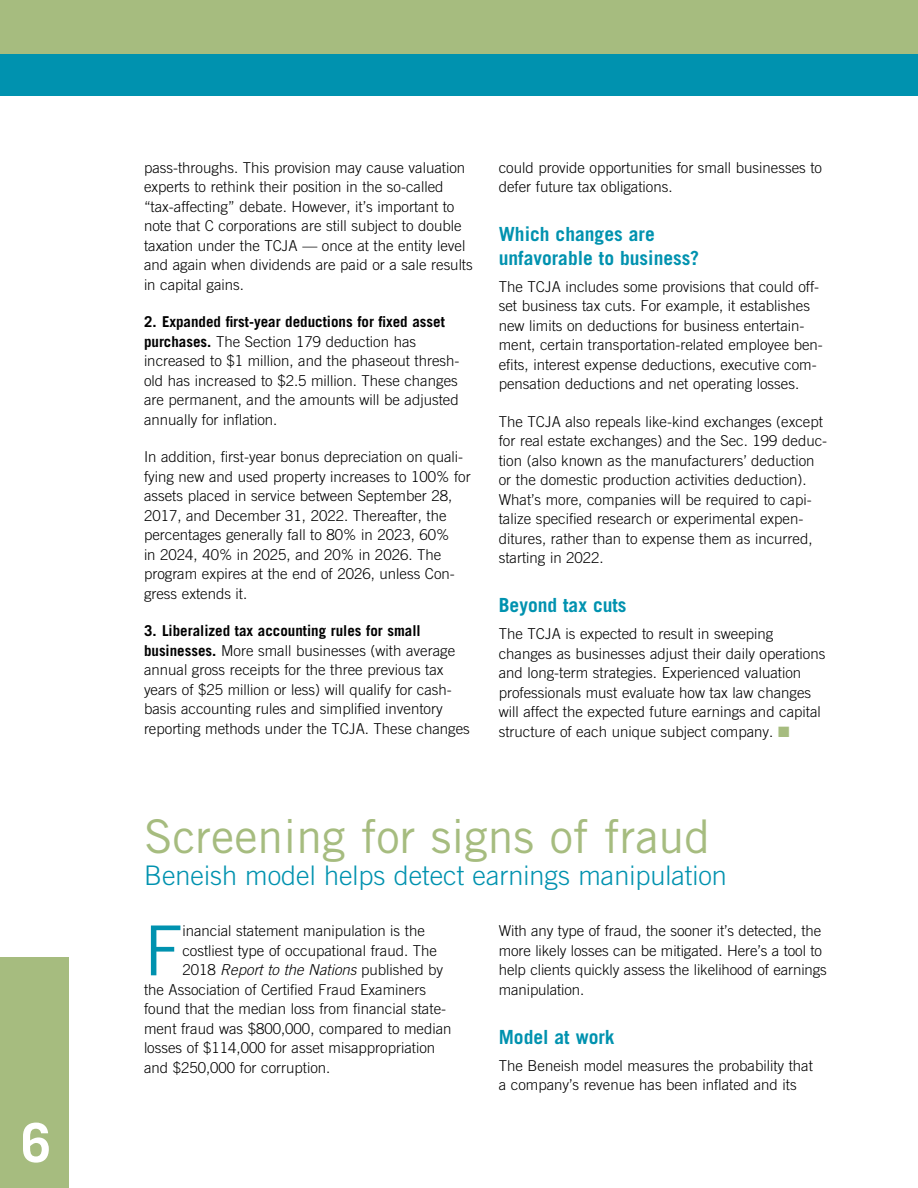
<style>
.page{position:relative;width:918px;height:1188px;background:#fff}
.page>*{position:absolute;margin:0;border:0;box-sizing:border-box;transform-origin:0 0}
.t1{font:69px "Trade Gothic LT Std";color:#0092af}
.t2{font:700 54px "Trade Gothic LT Std";color:#fff}
.t3{font:46.5px "Trade Gothic LT Std";color:#a6bc7f}
.t4{font:300 27px "Trade Gothic LT Std";color:#0092af}
.t5{font:700 19.5px/23.4px "Trade Gothic LT Std";color:#0092af}
.t6{font:300 15px/19.5px "Trade Gothic LT Std";color:#000}
.t7{font:italic 300 15px "Trade Gothic LT Std";color:#000}
.s1{font-weight:700}
.s2{color:#a6bc7f}
.s3{font-style:normal}
</style>
<div class="page">
<div style="left:0;top:958px;width:69px;height:230px;background:#a6bc7f"></div>
<div style="left:0;top:0;width:918px;height:56px;background:#a6bc7f"></div>
<div style="left:0;top:54px;width:918px;height:41px;background:#0092af"></div>
<h2 class="t2" style="left:21px;top:1110px;width:32px">6</h2>
<p class="t6" style="left:144px;top:158px;width:330px">pass-throughs. This provision may cause valuation experts to rethink their position in the so-called “tax-affecting” debate. However, it’s important to note that C corporations are still subject to double taxation under the TCJA — once at the entity level and again when dividends are paid or a sale results in capital gains.</p>
<p class="t6" style="left:144px;top:312px;width:317px"><span class="s1">2. Expanded first-year deductions for fixed asset purchases.</span> The Section 179 deduction has increased to $1 million, and the phaseout thresh&shy;old has increased to $2.5 million. These changes are permanent, and the amounts will be adjusted annually for inflation.</p>
<p class="t6" style="left:144px;top:447px;width:328px">In addition, first-year bonus depreciation on quali&shy;fying new and used property increases to 100% for assets placed in service between September 28, 2017, and December 31, 2022. Thereafter, the percentages generally fall to 80% in 2023, 60%<br>in 2024, 40% in 2025, and 20% in 2026. The program expires at the end of 2026, unless Con&shy;gress extends it.</p>
<p class="t6" style="left:144px;top:621px;width:327px"><span class="s1">3. Liberalized tax accounting rules for small businesses.</span> More small businesses (with average annual gross receipts for the three previous tax years of $25 million or less) will qualify for cash&shy;basis accounting rules and simplified inventory reporting methods under the TCJA. These changes</p>
<p class="t6" style="left:499px;top:158px;width:325px">could provide opportunities for small businesses to defer future tax obligations.</p>
<h3 class="t5" style="left:499px;top:222px;width:202px">Which changes are unfavorable to business?</h3>
<p class="t6" style="left:499px;top:276px;width:326px">The TCJA includes some provisions that could off&shy;set business tax cuts. For example, it establishes new limits on deductions for business entertain&shy;ment, certain transportation-related employee ben&shy;efits, interest expense deductions, executive com&shy;pensation deductions and net operating losses.</p>
<p class="t6" style="left:499px;top:411px;width:330px">The TCJA also repeals like-kind exchanges (except for real estate exchanges) and the Sec. 199 deduc&shy;tion (also known as the manufacturers’ deduction or the domestic production activities deduction).<br>What’s more, companies will be required to capi&shy;talize specified research or experimental expen&shy;ditures, rather than to expense them as incurred, starting in 2022.</p>
<h3 class="t5" style="left:499px;top:593px;width:129px">Beyond tax cuts</h3>
<p class="t6" style="left:499px;top:624px;width:328px">The TCJA is expected to result in sweeping changes as businesses adjust their daily operations and long-term strategies. Experienced valuation professionals must evaluate how tax law changes will affect the expected future earnings and capital structure of each unique subject company. <span class="s2">■</span></p>
<h3 class="t3" style="left:144px;top:808px;width:568px">Screening for signs of fraud</h3>
<h3 class="t4" style="left:144px;top:859px;width:584px">Beneish model helps detect earnings manipulation</h3>
<h1 class="t1" style="left:144px;top:909px;width:40px">F</h1>
<p class="t6" style="left:182px;top:921px;width:244px">inancial statement manipulation is the</p>
<p class="t6" style="left:182px;top:941px;width:256px">costliest type of occupational fraud. The</p>
<p class="t7" style="left:182px;top:961px;width:262px"><span class="s3">2018</span> Report to the Nations <span class="s3">published by</span></p>
<p class="t6" style="left:144px;top:980px;width:284px">the Association of Certified Fraud Examiners</p>
<p class="t6" style="left:144px;top:999px;width:304px">found that the median loss from financial state-</p>
<p class="t6" style="left:144px;top:1019px;width:309px">ment fraud was $800,000, compared to median</p>
<p class="t6" style="left:144px;top:1038px;width:293px">losses of $114,000 for asset misappropriation</p>
<p class="t6" style="left:144px;top:1058px;width:188px">and $250,000 for corruption.</p>
<p class="t6" style="left:499px;top:921px;width:330px">With any type of fraud, the sooner it’s detected, the more likely losses can be mitigated. Here’s a tool to help clients quickly assess the likelihood of earnings manipulation.</p>
<h3 class="t5" style="left:499px;top:1025px;width:117px">Model at work</h3>
<p class="t6" style="left:499px;top:1055px;width:316px">The Beneish model measures the probability that a company’s revenue has been inflated and its</p>
</div>
